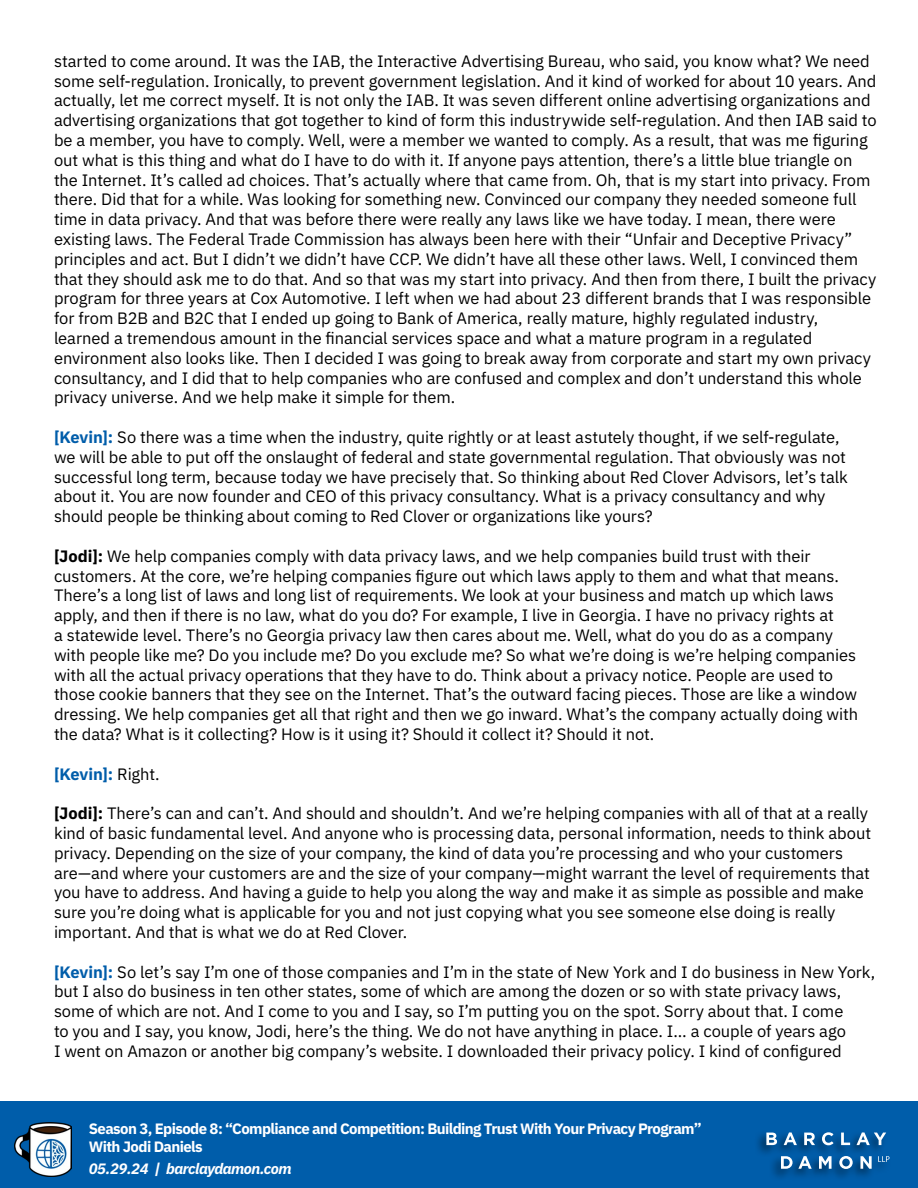
<style>
.page{position:relative;width:918px;height:1188px;background:#fff}
.page>*{position:absolute;margin:0;border:0;box-sizing:border-box;transform-origin:0 0}
.t1{font:16.5px/19.8px "IBM Plex Sans";letter-spacing:-.005em;color:#000}
.t2{font:700 16.5px "IBM Plex Sans";letter-spacing:-.01em;color:#005daa}
.t3{font:700 15px/18px "IBM Plex Sans";letter-spacing:-.04em;color:#fff}
.t4{font:italic 700 15px "IBM Plex Sans";letter-spacing:-.03em;color:#fff}
.s1{font-weight:700;color:#005daa}
.s2{font-weight:700}
.s3{font-weight:400;color:#000}
</style>
<div class="page">
<div style="left:0;top:1102px;width:918px;height:86px;background:#005daa"></div>
<img style="left:15px;top:1123px;width:56px;height:53px">
<div style="left:754px;top:1130px;width:138px;height:51px;background:#000;opacity:.55"></div>
<svg style="left:878px;top:1156px;width:11px;height:6px"></svg>
<svg style="left:766px;top:1133px;width:11px;height:12px"></svg>
<svg style="left:784px;top:1132px;width:13px;height:13px"></svg>
<svg style="left:804px;top:1133px;width:11px;height:12px"></svg>
<svg style="left:822px;top:1132px;width:12px;height:13px"></svg>
<svg style="left:841px;top:1133px;width:9px;height:12px"></svg>
<svg style="left:857px;top:1132px;width:29px;height:13px"></svg>
<svg style="left:781px;top:1156px;width:31px;height:13px"></svg>
<svg style="left:819px;top:1156px;width:13px;height:13px"></svg>
<svg style="left:839px;top:1156px;width:14px;height:13px"></svg>
<svg style="left:860px;top:1156px;width:12px;height:13px"></svg>
<p class="t1" style="left:54px;top:50px;width:824px">started to come around. It was the IAB, the Interactive Advertising Bureau, who said, you know what? We need some self-regulation. Ironically, to prevent government legislation. And it kind of worked for about 10 years. And actually, let me correct myself. It is not only the IAB. It was seven different online advertising organizations and advertising organizations that got together to kind of form this industrywide self-regulation. And then IAB said to be a member, you have to comply. Well, were a member we wanted to comply. As a result, that was me figuring out what is this thing and what do I have to do with it. If anyone pays attention, there’s a little blue triangle on the Internet. It’s called ad choices. That’s actually where that came from. Oh, that is my start into privacy. From there. Did that for a while. Was looking for something new. Convinced our company they needed someone full time in data privacy. And that was before there were really any laws like we have today. I mean, there were existing laws. The Federal Trade Commission has always been here with their “Unfair and Deceptive Privacy” principles and act. But I didn’t we didn’t have CCP. We didn’t have all these other laws. Well, I convinced them that they should ask me to do that. And so that was my start into privacy. And then from there, I built the privacy program for three years at Cox Automotive. I left when we had about 23 different brands that I was responsible for from B2B and B2C that I ended up going to Bank of America, really mature, highly regulated industry, learned a tremendous amount in the financial services space and what a mature program in a regulated environment also looks like. Then I decided I was going to break away from corporate and start my own privacy consultancy, and I did that to help companies who are confused and complex and don’t understand this whole privacy universe. And we help make it simple for them.</p>
<p class="t1" style="left:54px;top:426px;width:795px"><span class="s1">[Kevin]:</span> So there was a time when the industry, quite rightly or at least astutely thought, if we self-regulate, we will be able to put off the onslaught of federal and state governmental regulation. That obviously was not successful long term, because today we have precisely that. So thinking about Red Clover Advisors, let’s talk about it. You are now founder and CEO of this privacy consultancy. What is a privacy consultancy and why should people be thinking about coming to Red Clover or organizations like yours?</p>
<p class="t1" style="left:54px;top:545px;width:806px"><span class="s2">[Jodi]:</span> We help companies comply with data privacy laws, and we help companies build trust with their customers. At the core, we’re helping companies figure out which laws apply to them and what that means.<br>There’s a long list of laws and long list of requirements. We look at your business and match up which laws apply, and then if there is no law, what do you do? For example, I live in Georgia. I have no privacy rights at<br>a statewide level. There’s no Georgia privacy law then cares about me. Well, what do you do as a company with people like me? Do you include me? Do you exclude me? So what we’re doing is we’re helping companies with all the actual privacy operations that they have to do. Think about a privacy notice. People are used to those cookie banners that they see on the Internet. That’s the outward facing pieces. Those are like a window dressing. We help companies get all that right and then we go inward. What’s the company actually doing with the data? What is it collecting? How is it using it? Should it collect it? Should it not.</p>
<p class="t2" style="left:54px;top:761px;width:107px">[Kevin]: <span class="s3">Right.</span></p>
<p class="t1" style="left:54px;top:802px;width:819px"><span class="s2">[Jodi]:</span> There’s can and can’t. And should and shouldn’t. And we’re helping companies with all of that at a really kind of basic fundamental level. And anyone who is processing data, personal information, needs to think about privacy. Depending on the size of your company, the kind of data you’re processing and who your customers are—and where your customers are and the size of your company—might warrant the level of requirements that you have to address. And having a guide to help you along the way and make it as simple as possible and make sure you’re doing what is applicable for you and not just copying what you see someone else doing is really important. And that is what we do at Red Clover.</p>
<p class="t1" style="left:54px;top:961px;width:823px"><span class="s1">[Kevin]:</span> So let’s say I’m one of those companies and I’m in the state of New York and I do business in New York, but I also do business in ten other states, some of which are among the dozen or so with state privacy laws, some of which are not. And I come to you and I say, so I’m putting you on the spot. Sorry about that. I come<br>to you and I say, you know, Jodi, here’s the thing. We do not have anything in place. I… a couple of years ago<br>I went on Amazon or another big company’s website. I downloaded their privacy policy. I kind of configured</p>
<p class="t3" style="left:89px;top:1119px;width:615px">Season 3, Episode 8: “Compliance and Competition: Building Trust With Your Privacy Program”<br>With Jodi Daniels</p>
<p class="t4" style="left:89px;top:1157px;width:204px">05.29.24 | barclaydamon.com</p>
</div>
